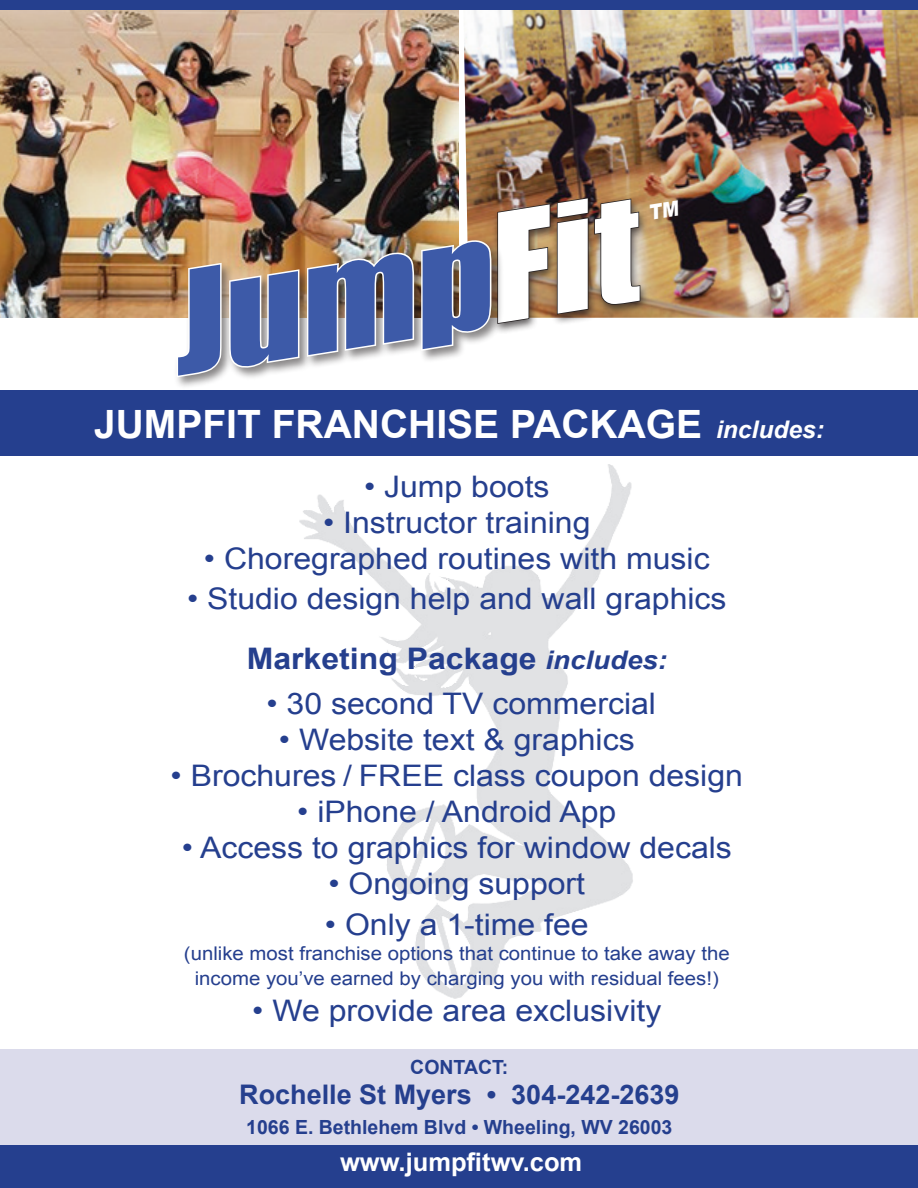
<style>
.page{position:relative;width:918px;height:1188px;background:#fff}
.page>*{position:absolute;margin:0;border:0;box-sizing:border-box;transform-origin:0 0}
.t1{font:italic 130.5px "Impact";color:#3d5aa8;scale:1.15 1}
.t2{font:700 39px "Arial";color:#fff}
.t3{font:29.7px/60px "Arial";color:#253f8e;text-align:center;scale:1.08 1}
.t4{font:700 27px "Arial";color:#253f8e}
.t5{font:700 25.5px "Arial";color:#fff}
.t6{font:700 19.5px "Arial";color:#253f8e}
.t7{font:18.9px/25.2px "Arial";color:#253f8e;text-align:center;scale:1.08 1}
.s1{font-style:italic;font-size:24.3px}
.s2{font-weight:700}
.s3{font-weight:700;font-style:italic;font-size:25.65px}
</style>
<div class="page">
<img style="left:299px;top:464px;width:334px;height:535px">
<div style="left:0;top:1049px;width:918px;height:96px;background:#dbdbeb"></div>
<div style="left:0;top:390px;width:918px;height:66px;background:#253f8e"></div>
<img style="left:464px;top:10px;width:454px;height:308px">
<div style="left:0;top:1145px;width:918px;height:43px;background:#253f8e"></div>
<img style="left:0;top:10px;width:459px;height:308px">
<div style="left:492px;top:194px;width:158px;height:140px;background:#231f20;opacity:.74"></div>
<div style="left:173px;top:238px;width:331px;height:151px;background:#231f20;opacity:.54"></div>
<div style="left:647px;top:199px;width:39px;height:29px;background:#231f20;opacity:.33"></div>
<div style="left:0;top:0;width:918px;height:10px;background:#253f8e"></div>
<img style="left:175px;top:196px;width:466px;height:183px">
<svg style="left:650px;top:200px;width:28px;height:20px"></svg>
<h1 class="t1" style="left:153px;top:225px;width:281px;rotate:-9deg">Jump</h1>
<h2 class="t2" style="left:94px;top:399px;width:731px">JUMPFIT FRANCHISE PACKAGE <span class="s1">includes:</span></h2>
<p class="t3" style="left:364px;top:457px;width:173px">• Jump boots</p>
<p class="t3" style="left:323px;top:493px;width:249px">• Instructor training</p>
<p class="t3" style="left:204px;top:529px;width:470px">• Choregraphed routines with music</p>
<p class="t3" style="left:187px;top:569px;width:501px">• Studio design help and wall graphics<br><span class="s2">Marketing Package</span> <span class="s3">includes:</span></p>
<p class="t3" style="left:267px;top:674px;width:362px">• 30 second TV commercial</p>
<p class="t3" style="left:279px;top:710px;width:331px">• Website text &amp; graphics</p>
<p class="t3" style="left:171px;top:746px;width:532px">• Brochures / FREE class coupon design</p>
<p class="t3" style="left:297px;top:782px;width:297px">• iPhone / Android App</p>
<p class="t3" style="left:182px;top:818px;width:511px">• Access to graphics for window decals</p>
<p class="t3" style="left:328px;top:854px;width:239px">• Ongoing support</p>
<p class="t3" style="left:325px;top:895px;width:246px">• Only a 1-time fee</p>
<p class="t7" style="left:184px;top:941px;width:507px">(unlike most franchise options that continue to take away the income you’ve earned by charging you with residual fees!)</p>
<p class="t3" style="left:252px;top:981px;width:380px">• We provide area exclusivity</p>
<p class="t6" style="left:410px;top:1054px;width:100px">CONTACT:</p>
<p class="t4" style="left:239px;top:1077px;width:442px">Rochelle St Myers • 304-242-2639</p>
<p class="t6" style="left:246px;top:1114px;width:428px">1066 E. Bethlehem Blvd • Wheeling, WV 26003</p>
<p class="t5" style="left:340px;top:1146px;width:244px">www.jumpfitwv.com</p>
</div>
